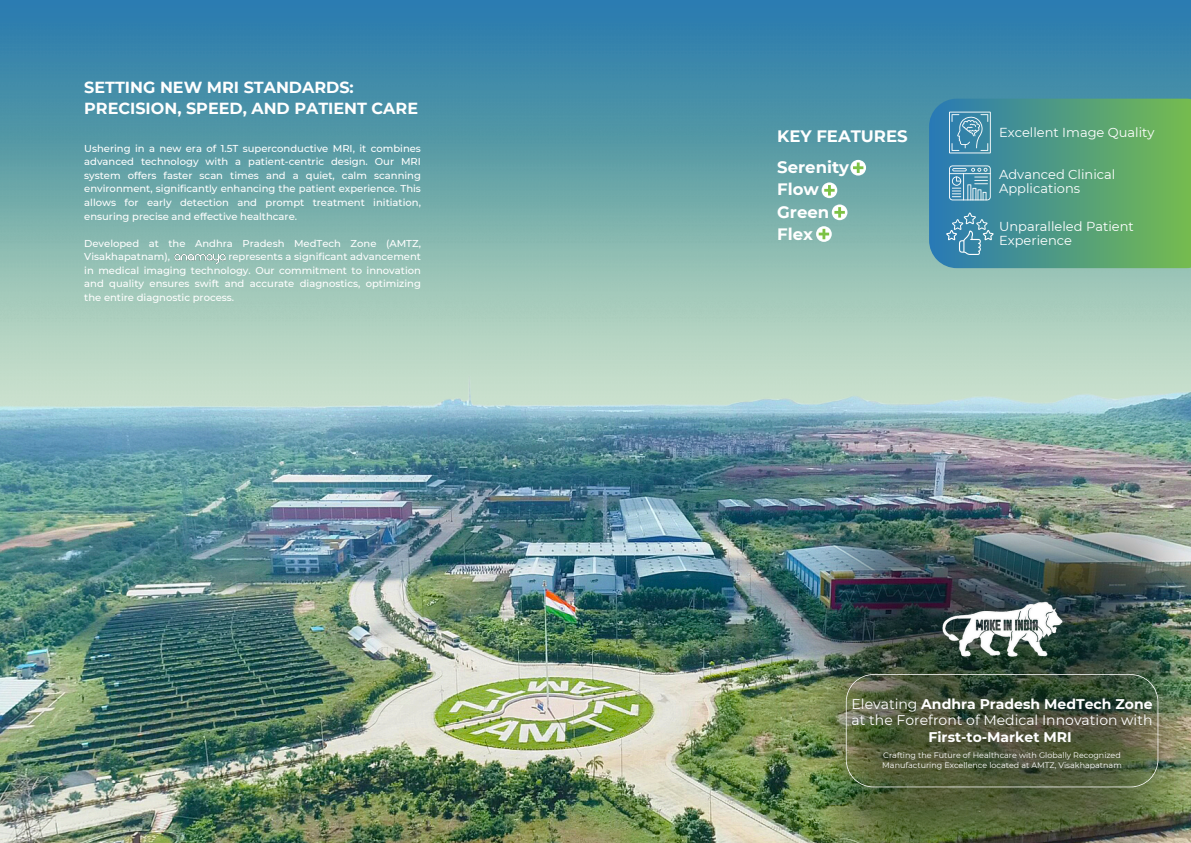
<style>
.page{position:relative;width:1191px;height:843px;background:#fff}
.page>*{position:absolute;margin:0;border:0;box-sizing:border-box;transform-origin:0 0}
.t1{font:700 16.5px/22.5px "Montserrat";color:#fff}
.t2{font:700 16px/21.8px "Montserrat";color:#fff}
.t3{font:14px/16.5px "Montserrat";color:#fff;text-align:center}
.t4{font:13px/14.2px "Montserrat";color:#fff}
.t5{font:500 10px/13.5px "Montserrat";color:#fff;text-align:justify}
.t6{font:8px/9.3px "Montserrat";color:#fff}
.s1{font-weight:700}
</style>
<div class="page">
<div style="left:0;top:0;width:1190px;height:630px;background:#2e7eae"></div>
<img style="left:0;top:47px;width:1190px;height:193px">
<img style="left:0;top:240px;width:1190px;height:602px">
<svg style="left:850px;top:160px;width:16px;height:15px"></svg>
<svg style="left:821px;top:182px;width:16px;height:16px"></svg>
<svg style="left:831px;top:204px;width:16px;height:16px"></svg>
<svg style="left:816px;top:226px;width:15px;height:16px"></svg>
<svg style="left:929px;top:99px;width:261px;height:169px;background:#529d7e"></svg>
<svg style="left:948px;top:112px;width:42px;height:41px"></svg>
<svg style="left:948px;top:165px;width:42px;height:35px"></svg>
<svg style="left:946px;top:212px;width:47px;height:43px"></svg>
<img style="left:782px;top:484px;width:408px;height:358px">
<svg style="left:845px;top:674px;width:312px;height:113px;background:#535c3e"></svg>
<img style="left:896px;top:549px;width:211px;height:161px">
<img style="left:172px;top:252px;width:57px;height:14px">
<p class="t2" style="left:84px;top:76px;width:335px">SETTING NEW MRI STANDARDS:<br>PRECISION, SPEED, AND PATIENT CARE</p>
<p class="t5" style="left:84px;top:141px;width:338px">Ushering in a new era of 1.5T superconductive MRI, it combines advanced technology with a patient-centric design. Our MRI system offers faster scan times and a quiet, calm scanning environment, significantly enhancing the patient experience. This allows for early detection and prompt treatment initiation, ensuring precise and effective healthcare.</p>
<p class="t5" style="left:84px;top:236px;width:338px">Developed at the Andhra Pradesh MedTech Zone (AMTZ,<br>Visakhapatnam),</p>
<p class="t5" style="left:84px;top:249px;width:338px;text-indent:144px">represents a significant advancement in medical imaging technology. Our commitment to innovation and quality ensures swift and accurate diagnostics, optimizing the entire diagnostic process.</p>
<h3 class="t1" style="left:777px;top:125px;width:132px">KEY FEATURES</h3>
<p class="t4" style="left:999px;top:125px;width:157px">Excellent Image Quality</p>
<h3 class="t4" style="left:999px;top:167px;width:118px">Advanced Clinical<br>Applications</h3>
<p class="t4" style="left:999px;top:219px;width:136px">Unparalleled Patient<br>Experience</p>
<p class="t1" style="left:777px;top:155px;width:73px">Serenity<br>Flow<br>Green<br>Flex</p>
<h3 class="t3" style="left:851px;top:695px;width:302px">Elevating <span class="s1">Andhra Pradesh MedTech Zone </span>at the Forefront of Medical Innovation with<br><span class="s1">First-to-Market MRI</span></h3>
<h1 class="t6" style="left:882px;top:750px;width:241px">Crafting the Future of Healthcare with Globally Recognized<br>Manufacturing Excellence located at AMTZ, Visakhapatnam</h1>
</div>
